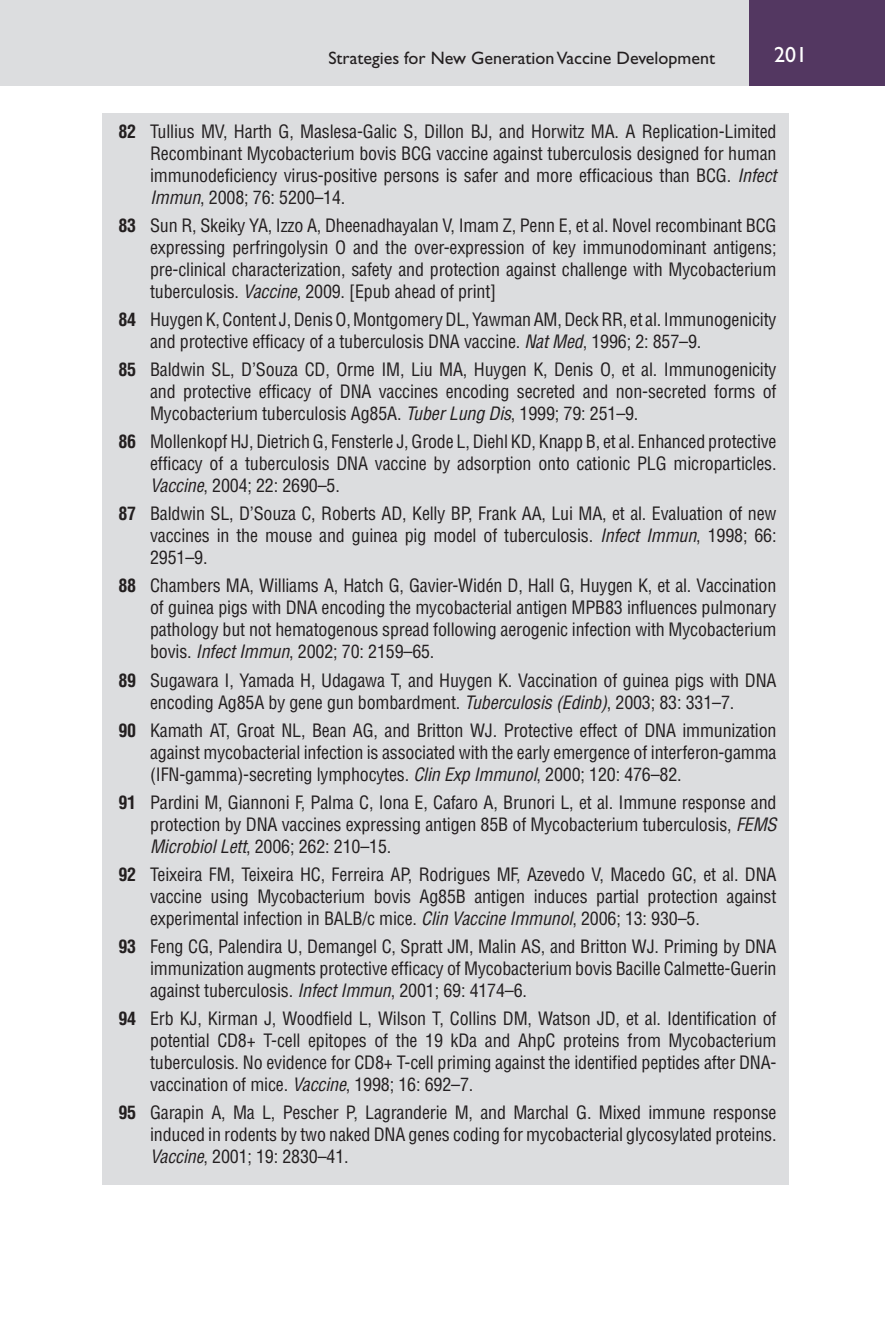
<style>
.page{position:relative;width:885px;height:1327px;background:#fff}
.page>*{position:absolute;margin:0;border:0;box-sizing:border-box;transform-origin:0 0}
.t1{font:22px "Gill Sans Std";color:#fff}
.t2{font:condensed 18px/22px "Helvetica LT Std";letter-spacing:-.01em;color:#231f20;text-align:justify}
.t3{font:18px "Gill Sans Std";color:#231f20}
.s1{font-weight:700}
.s2{font-style:italic}
</style>
<div class="page">
<div style="left:0;top:0;width:750px;height:86px;background:#dcdddf"></div>
<div style="left:748px;top:0;width:136px;height:86px;background:#533761"></div>
<div style="left:102px;top:113px;width:686px;height:1072px;background:#dcdddf"></div>
<p class="t3" style="left:328px;top:52px;width:388px">Strategies for New Generation Vaccine Development</p>
<p class="t1" style="left:774px;top:47px;width:34px">201</p>
<p class="t2" style="left:150px;top:122px;width:628px;text-indent:-32px"><span class="s1">82</span> Tullius MV, Harth G, Maslesa-Galic S, Dillon BJ, and Horwitz MA. A Replication-Limited Recombinant Mycobacterium bovis BCG vaccine against tuberculosis designed for human immunodeficiency virus-positive persons is safer and more efficacious than BCG. <span class="s2">Infect Immun</span>, 2008; 76: 5200–14.</p>
<p class="t2" style="left:150px;top:216px;width:628px;text-indent:-32px"><span class="s1">83</span> Sun R, Skeiky YA, Izzo A, Dheenadhayalan V, Imam Z, Penn E, et al. Novel recombinant BCG expressing perfringolysin O and the over-expression of key immunodominant antigens; pre-clinical characterization, safety and protection against challenge with Mycobacterium tuberculosis. <span class="s2">Vaccine</span>, 2009. [Epub ahead of print]</p>
<p class="t2" style="left:150px;top:310px;width:628px;text-indent:-32px"><span class="s1">84</span> Huygen K, Content J, Denis O, Montgomery DL, Yawman AM, Deck RR, et al. Immunogenicity and protective efficacy of a tuberculosis DNA vaccine. <span class="s2">Nat Med</span>, 1996; 2: 857–9.</p>
<p class="t2" style="left:150px;top:360px;width:628px;text-indent:-32px"><span class="s1">85</span> Baldwin SL, D’Souza CD, Orme IM, Liu MA, Huygen K, Denis O, et al. Immunogenicity and protective efficacy of DNA vaccines encoding secreted and non-secreted forms of Mycobacterium tuberculosis Ag85A. <span class="s2">Tuber Lung Dis</span>, 1999; 79: 251–9.</p>
<p class="t2" style="left:150px;top:432px;width:628px;text-indent:-32px"><span class="s1">86</span> Mollenkopf HJ, Dietrich G, Fensterle J, Grode L, Diehl KD, Knapp B, et al. Enhanced protective efficacy of a tuberculosis DNA vaccine by adsorption onto cationic PLG microparticles.<br><span class="s2">Vaccine</span>, 2004; 22: 2690–5.</p>
<p class="t2" style="left:150px;top:504px;width:628px;text-indent:-32px"><span class="s1">87</span> Baldwin SL, D’Souza C, Roberts AD, Kelly BP, Frank AA, Lui MA, et al. Evaluation of new vaccines in the mouse and guinea pig model of tuberculosis. <span class="s2">Infect Immun</span>, 1998; 66:<br>2951–9.</p>
<p class="t2" style="left:150px;top:576px;width:627px;text-indent:-32px"><span class="s1">88</span> Chambers MA, Williams A, Hatch G, Gavier-Widén D, Hall G, Huygen K, et al. Vaccination of guinea pigs with DNA encoding the mycobacterial antigen MPB83 influences pulmonary pathology but not hematogenous spread following aerogenic infection with Mycobacterium bovis. <span class="s2">Infect Immun</span>, 2002; 70: 2159–65.</p>
<p class="t2" style="left:118px;top:670px;width:659px;text-align:center"><span class="s1">89</span> Sugawara I, Yamada H, Udagawa T, and Huygen K. Vaccination of guinea pigs with DNA encoding Ag85A by gene gun bombardment. <span class="s2">Tuberculosis (Edinb)</span>, 2003; 83: 331–7.</p>
<p class="t2" style="left:150px;top:720px;width:628px;text-indent:-32px"><span class="s1">90</span> Kamath AT, Groat NL, Bean AG, and Britton WJ. Protective effect of DNA immunization against mycobacterial infection is associated with the early emergence of interferon-gamma (IFN-gamma)-secreting lymphocytes. <span class="s2">Clin Exp Immunol</span>, 2000; 120: 476–82.</p>
<p class="t2" style="left:150px;top:792px;width:628px;text-indent:-32px"><span class="s1">91</span> Pardini M, Giannoni F, Palma C, Iona E, Cafaro A, Brunori L, et al. Immune response and protection by DNA vaccines expressing antigen 85B of Mycobacterium tuberculosis, <span class="s2">FEMS Microbiol Lett</span>, 2006; 262: 210–15.</p>
<p class="t2" style="left:150px;top:864px;width:628px;text-indent:-32px"><span class="s1">92</span> Teixeira FM, Teixeira HC, Ferreira AP, Rodrigues MF, Azevedo V, Macedo GC, et al. DNA vaccine using Mycobacterium bovis Ag85B antigen induces partial protection against experimental infection in BALB/c mice. <span class="s2">Clin Vaccine Immunol</span>, 2006; 13: 930–5.</p>
<p class="t2" style="left:150px;top:936px;width:627px;text-indent:-32px"><span class="s1">93</span> Feng CG, Palendira U, Demangel C, Spratt JM, Malin AS, and Britton WJ. Priming by DNA immunization augments protective efficacy of Mycobacterium bovis Bacille Calmette-Guerin against tuberculosis. <span class="s2">Infect Immun</span>, 2001; 69: 4174–6.</p>
<p class="t2" style="left:150px;top:1008px;width:628px;text-indent:-32px"><span class="s1">94</span> Erb KJ, Kirman J, Woodfield L, Wilson T, Collins DM, Watson JD, et al. Identification of potential CD8+ T-cell epitopes of the 19 kDa and AhpC proteins from Mycobacterium tuberculosis. No evidence for CD8+ T-cell priming against the identified peptides after DNA&shy;vaccination of mice. <span class="s2">Vaccine</span>, 1998; 16: 692–7.</p>
<p class="t2" style="left:150px;top:1102px;width:628px;text-indent:-32px"><span class="s1">95</span> Garapin A, Ma L, Pescher P, Lagranderie M, and Marchal G. Mixed immune response induced in rodents by two naked DNA genes coding for mycobacterial glycosylated proteins.<br><span class="s2">Vaccine</span>, 2001; 19: 2830–41.</p>
</div>
